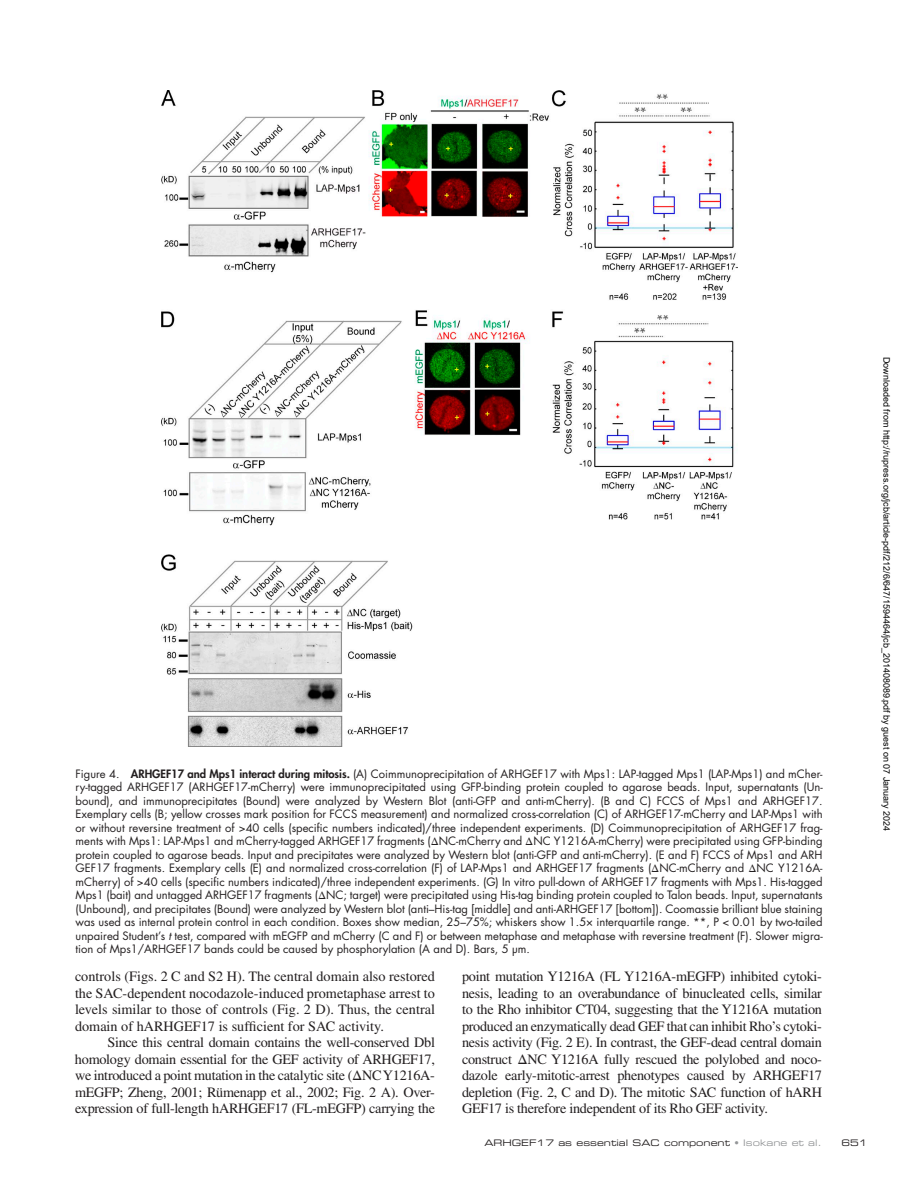
<style>
.page{position:relative;width:918px;height:1188px;background:#fff}
.page>*{position:absolute;margin:0;border:0;box-sizing:border-box;transform-origin:0 0}
.t1{font:14.25px/16.5px "Times LT Std";letter-spacing:-.02em;color:#231f20;text-align:justify}
.t2{font:11.25px/13.5px "Futura Std";color:#231f20;text-align:justify}
.t3{font:9px "Arial";color:#000}
.t4{font:9px "Eurostile LT Std Ex 2";color:#231f20}
.s1{font-weight:800}
.s2{font-family:"STIX General"}
.s3{font-style:italic}
.s4{color:#949698}
</style>
<div class="page">
<img style="left:161px;top:90px;width:576px;height:656px">
<p class="t2" style="left:76px;top:767px;width:749px">Figure 4. <span class="s1">ARHGEF17 and Mps1 interact during mitosis.</span> (A) Coimmunoprecipitation of ARHGEF17 with Mps1: LAP-tagged Mps1 (LAP-Mps1) and mCher&shy;ry-tagged ARHGEF17 (ARHGEF17-mCherry) were immunoprecipitated using GFP-binding protein coupled to agarose beads. Input, supernatants (Un&shy;bound), and immunoprecipitates (Bound) were analyzed by Western Blot (anti-GFP and anti-mCherry). (B and C) FCCS of Mps1 and ARHGEF17.<br>Exemplary cells (B; yellow crosses mark position for FCCS measurement) and normalized cross-correlation (C) of ARHGEF17-mCherry and LAP-Mps1 with or without reversine treatment of &gt;40 cells (specific numbers indicated)/three independent experiments. (D) Coimmunoprecipitation of ARHGEF17 frag&shy;ments with Mps1: LAP-Mps1 and mCherry-tagged ARHGEF17 fragments (<span class="s2">Δ</span>NC-mCherry and <span class="s2">Δ</span>NC Y1216A-mCherry) were precipitated using GFP-binding protein coupled to agarose beads. Input and precipitates were analyzed by Western blot (anti-GFP and anti-mCherry). (E and F) FCCS of Mps1 and ARH GEF17 fragments. Exemplary cells (E) and normalized cross-correlation (F) of LAP-Mps1 and ARHGEF17 fragments (<span class="s2">Δ</span>NC-mCherry and <span class="s2">Δ</span>NC Y1216A&shy;mCherry) of &gt;40 cells (specific numbers indicated)/three independent experiments. (G) In vitro pull-down of ARHGEF17 fragments with Mps1. His-tagged Mps1 (bait) and untagged ARHGEF17 fragments (<span class="s2">Δ</span>NC; target) were precipitated using His-tag binding protein coupled to Talon beads. Input, supernatants (Unbound), and precipitates (Bound) were analyzed by Western blot (anti–His-tag [middle] and anti-ARHGEF17 [bottom]). Coomassie brilliant blue staining was used as internal protein control in each condition. Boxes show median, 25–75%; whiskers show 1.5× interquartile range. **, P &lt; 0.01 by two-tailed unpaired Student’s <span class="s3">t</span> test, compared with mEGFP and mCherry (C and F) or between metaphase and metaphase with reversine treatment (F). Slower migra&shy;tion of Mps1/ARHGEF17 bands could be caused by phosphorylation (A and D). Bars, 5 µm.</p>
<p class="t1" style="left:75px;top:968px;width:362px">controls (Figs. 2 C and S2 H). The central domain also restored the SAC-dependent nocodazole-induced prometaphase arrest to levels similar to those of controls (Fig. 2 D). Thus, the central domain of hARHGEF17 is sufficient for SAC activity.</p>
<p class="t1" style="left:75px;top:1034px;width:362px;text-indent:32px">Since this central domain contains the well-conserved Dbl homology domain essential for the GEF activity of ARHGEF17, we introduced a point mutation in the catalytic site (<span class="s2">Δ</span>NC Y1216A&shy;mEGFP; Zheng, 2001; Rümenapp et al., 2002; Fig. 2 A). Over&shy;expression of full-length hARHGEF17 (FL-mEGFP) carrying the</p>
<p class="t1" style="left:462px;top:968px;width:362px">point mutation Y1216A (FL Y1216A-mEGFP) inhibited cytoki&shy;nesis, leading to an overabundance of binucleated cells, similar to the Rho inhibitor CT04, suggesting that the Y1216A mutation produced an enzymatically dead GEF that can inhibit Rho’s cytoki&shy;nesis activity (Fig. 2 E). In contrast, the GEF-dead central domain construct <span class="s2">Δ</span>NC Y1216A fully rescued the polylobed and noco&shy;dazole early-mitotic-arrest phenotypes caused by ARHGEF17 depletion (Fig. 2, C and D). The mitotic SAC function of hARH GEF17 is therefore independent of its Rho GEF activity.</p>
<p class="t4" style="left:484px;top:1136px;width:339px">AR HGEF17 as essential SAC component <span class="s4">• Isokane et al.</span></p>
<p class="t4" style="left:841px;top:1136px;width:28px">651</p>
<p class="t3" style="left:890px;top:357px;width:476px;rotate:90deg">Downloaded from http://rupress.org/jcb/article-pdf/212/6/647/1594464/jcb_201408089.pdf by guest on 07 January 2024</p>
</div>
